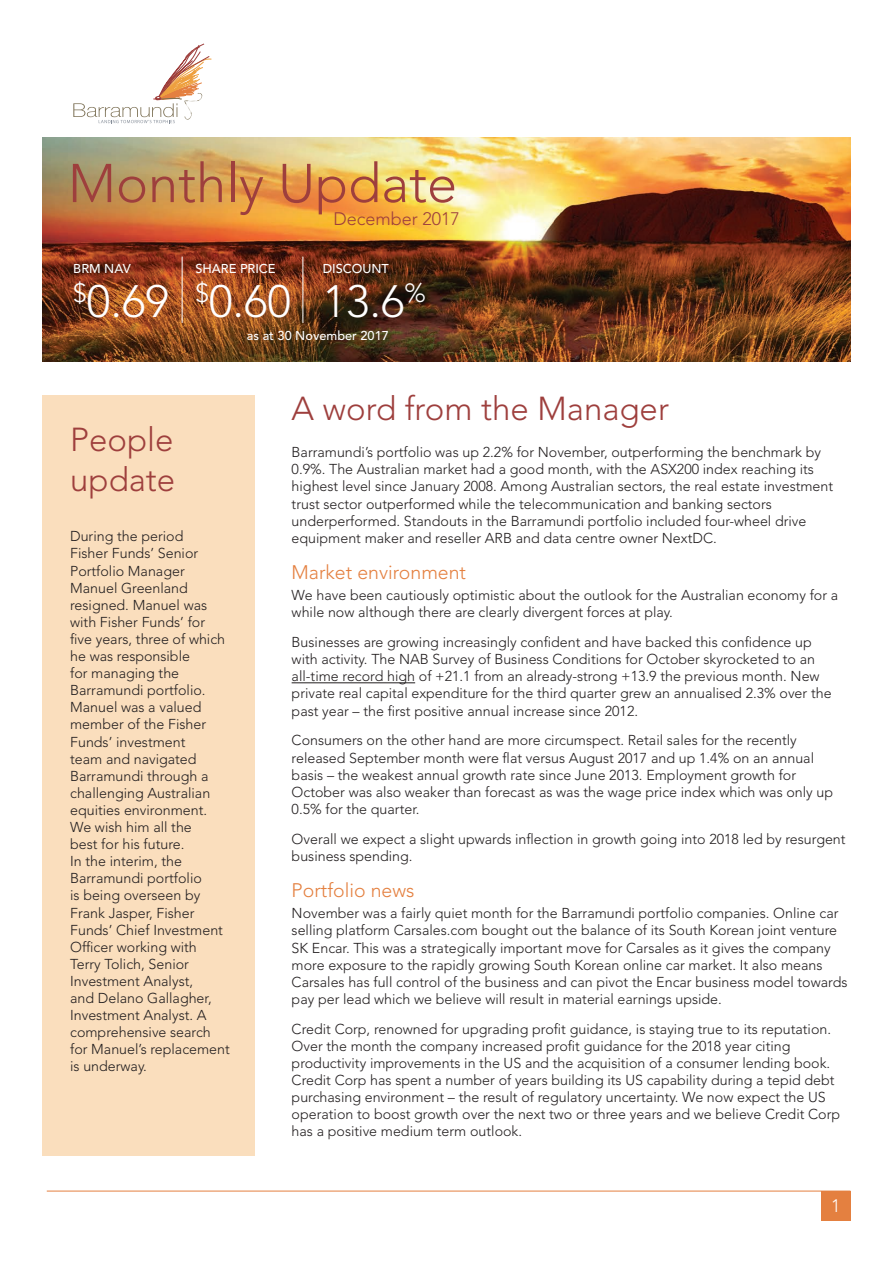
<style>
.page{position:relative;width:893px;height:1263px;background:#fff}
.page>*{position:absolute;margin:0;border:0;box-sizing:border-box;transform-origin:0 0}
.t1{font:300 54px "Avenir";color:#9e3f3d}
.t2{font:300 45px "Avenir";color:#fff}
.t3{font:300 33px/39.6px "Avenir";color:#9e3f3d}
.t4{font:300 19.5px "Avenir";color:#e48040}
.t5{font:300 18px "Avenir";color:#9e3f3d}
.t6{font:300 18px "Avenir";color:#fff}
.t7{font:300 14.25px/17.1px "Avenir";color:#231f20}
.t8{font:500 12.75px "Avenir";color:#fff}
</style>
<div class="page">
<img style="left:43px;top:137px;width:807px;height:224px">
<hr style="left:47px;top:1191px;width:803px;height:1px;background:#e48040">
<div style="left:821px;top:1191px;width:29px;height:29px;background:#e48040"></div>
<svg style="left:73px;top:44px;width:138px;height:79px"></svg>
<hr style="left:182px;top:257px;width:1px;height:66px;background:#fff">
<hr style="left:302px;top:257px;width:1px;height:66px;background:#fff">
<hr style="left:292px;top:682px;width:123px;height:1px;background:#231f20">
<div style="left:43px;top:395px;width:212px;height:760px;background:#fadebd"></div>
<h1 class="t1" style="left:68px;top:152px;width:391px">Monthly Update</h1>
<p class="t5" style="left:333px;top:208px;width:128px">December 2017</p>
<p class="t8" style="left:73px;top:261px;width:59px">BRM NAV</p>
<h2 class="t2" style="left:73px;top:275px;width:97px"><sup>$</sup>0.69</h2>
<p class="t8" style="left:195px;top:261px;width:82px">SHARE PRICE</p>
<h2 class="t2" style="left:195px;top:275px;width:97px"><sup>$</sup>0.60</h2>
<p class="t8" style="left:323px;top:261px;width:68px">DISCOUNT</p>
<h2 class="t2" style="left:323px;top:275px;width:105px">13.6<sup>%</sup></h2>
<p class="t8" style="left:247px;top:329px;width:143px">as at 30 November 2017</p>
<h3 class="t3" style="left:70px;top:420px;width:107px">People update</h3>
<p class="t7" style="left:70px;top:528px;width:161px">During the period<br>Fisher Funds’ Senior<br>Portfolio Manager<br>Manuel Greenland resigned. Manuel was with Fisher Funds’ for five years, three of which he was responsible<br>for managing the<br>Barramundi portfolio.<br>Manuel was a valued member of the Fisher<br>Funds’ investment<br>team and navigated<br>Barramundi through a challenging Australian equities environment.<br>We wish him all the<br>best for his future.<br>In the interim, the<br>Barramundi portfolio<br>is being overseen by<br>Frank Jasper, Fisher<br>Funds’ Chief Investment<br>Officer working with<br>Terry Tolich, Senior<br>Investment Analyst,<br>and Delano Gallagher,<br>Investment Analyst. A comprehensive search for Manuel’s replacement is underway.</p>
<h3 class="t3" style="left:292px;top:389px;width:379px">A word from the Manager</h3>
<p class="t7" style="left:292px;top:444px;width:543px">Barramundi’s portfolio was up 2.2% for November, outperforming the benchmark by 0.9%. The Australian market had a good month, with the ASX200 index reaching its highest level since January 2008. Among Australian sectors, the real estate investment trust sector outperformed while the telecommunication and banking sectors underperformed. Standouts in the Barramundi portfolio included four-wheel drive equipment maker and reseller ARB and data centre owner NextDC.</p>
<h3 class="t4" style="left:292px;top:561px;width:176px">Market environment</h3>
<p class="t7" style="left:292px;top:587px;width:548px">We have been cautiously optimistic about the outlook for the Australian economy for a while now although there are clearly divergent forces at play.</p>
<p class="t7" style="left:292px;top:634px;width:541px">Businesses are growing increasingly confident and have backed this confidence up with activity. The NAB Survey of Business Conditions for October skyrocketed to an all-time record high of +21.1 from an already-strong +13.9 the previous month. New private real capital expenditure for the third quarter grew an annualised 2.3% over the past year – the first positive annual increase since 2012.</p>
<p class="t7" style="left:292px;top:732px;width:543px">Consumers on the other hand are more circumspect. Retail sales for the recently released September month were flat versus August 2017 and up 1.4% on an annual basis – the weakest annual growth rate since June 2013. Employment growth for October was also weaker than forecast as was the wage price index which was only up 0.5% for the quarter.</p>
<p class="t7" style="left:292px;top:830px;width:555px">Overall we expect a slight upwards inflection in growth going into 2018 led by resurgent business spending.</p>
<h3 class="t4" style="left:292px;top:879px;width:124px">Portfolio news</h3>
<p class="t7" style="left:292px;top:905px;width:557px">November was a fairly quiet month for the Barramundi portfolio companies. Online car selling platform Carsales.com bought out the balance of its South Korean joint venture SK Encar. This was a strategically important move for Carsales as it gives the company more exposure to the rapidly growing South Korean online car market. It also means Carsales has full control of the business and can pivot the Encar business model towards pay per lead which we believe will result in material earnings upside.</p>
<p class="t7" style="left:292px;top:1020px;width:550px">Credit Corp, renowned for upgrading profit guidance, is staying true to its reputation.<br>Over the month the company increased profit guidance for the 2018 year citing productivity improvements in the US and the acquisition of a consumer lending book.<br>Credit Corp has spent a number of years building its US capability during a tepid debt purchasing environment – the result of regulatory uncertainty. We now expect the US operation to boost growth over the next two or three years and we believe Credit Corp has a positive medium term outlook.</p>
<p class="t6" style="left:831px;top:1195px;width:11px">1</p>
</div>
